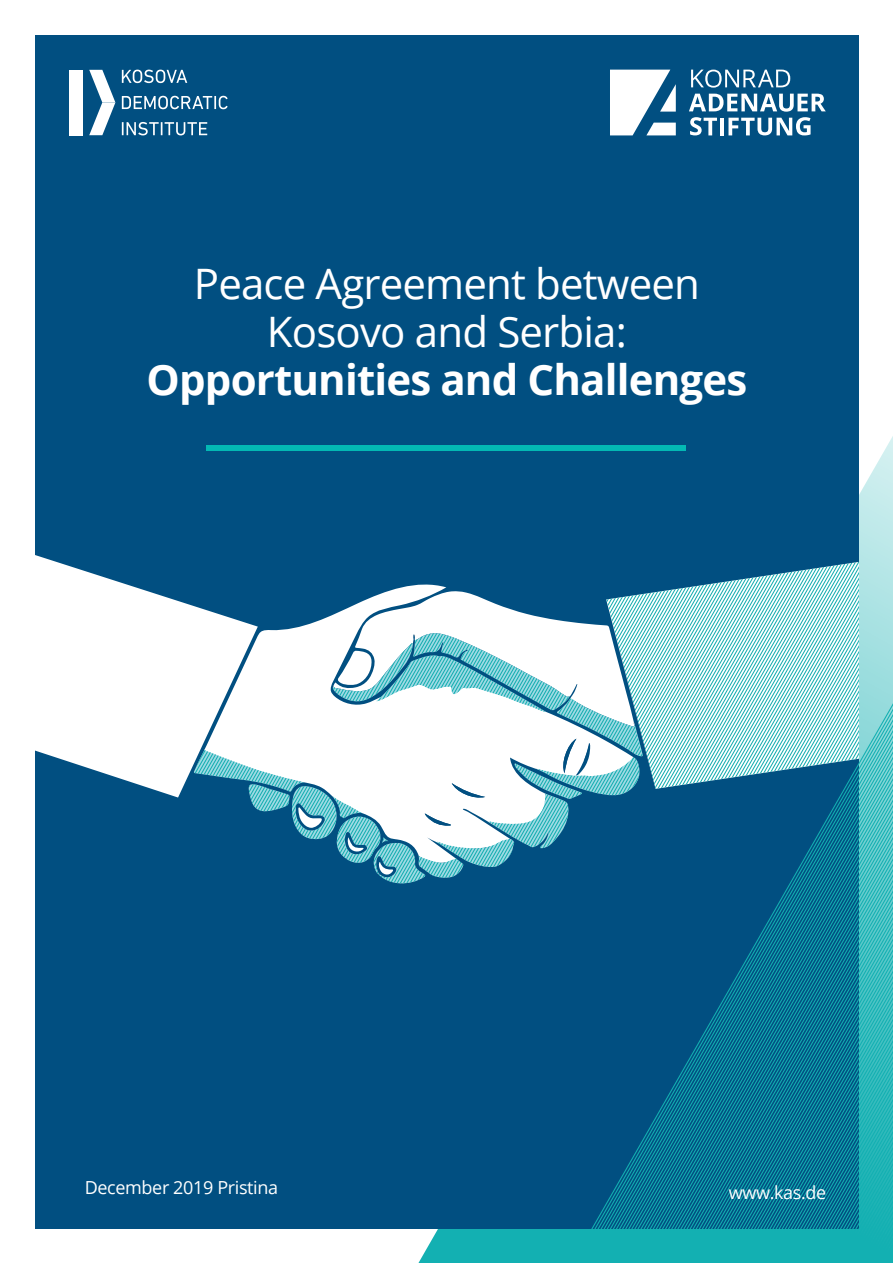
<style>
.page{position:relative;width:893px;height:1263px;background:#fff}
.page>*{position:absolute;margin:0;border:0;box-sizing:border-box;transform-origin:0 0}
.t1{font:42px/48px "Open Sans";letter-spacing:-.02em;color:#fff;text-align:center}
.t2{font:700 42px "Open Sans";letter-spacing:-.02em;color:#fff}
.t3{font:18px "Open Sans";letter-spacing:-.02em;color:#fff}
</style>
<div class="page">
<svg style="left:409px;top:436px;width:484px;height:827px"></svg>
<div style="left:35px;top:35px;width:824px;height:1193px;background:#014f81"></div>
<div style="left:207px;top:445px;width:479px;height:6px;background:#03b9b4"></div>
<svg style="left:259px;top:584px;width:187px;height:49px"></svg>
<svg style="left:333px;top:591px;width:273px;height:42px"></svg>
<svg style="left:250px;top:792px;width:311px;height:92px"></svg>
<svg style="left:258px;top:633px;width:348px;height:159px"></svg>
<svg style="left:606px;top:562px;width:253px;height:112px"></svg>
<svg style="left:35px;top:555px;width:223px;height:242px;fill:#fff"></svg>
<svg style="left:561px;top:674px;width:332px;height:589px"></svg>
<svg style="left:691px;top:70px;width:99px;height:18px"></svg>
<svg style="left:689px;top:94px;width:137px;height:41px"></svg>
<svg style="left:610px;top:70px;width:66px;height:65px"></svg>
<div style="left:70px;top:70px;width:13px;height:65px;background:#fff"></div>
<svg style="left:89px;top:70px;width:26px;height:65px"></svg>
<svg style="left:122px;top:70px;width:65px;height:13px"></svg>
<svg style="left:122px;top:96px;width:106px;height:13px"></svg>
<svg style="left:122px;top:122px;width:85px;height:13px"></svg>
<p class="t1" style="left:194px;top:259px;width:507px">Peace Agreement between<br>Kosovo and Serbia:</p>
<p class="t2" style="left:147px;top:350px;width:602px">Opportunities and Challenges</p>
<p class="t3" style="left:85px;top:1175px;width:195px">December 2019 Pristina</p>
<p class="t3" style="left:729px;top:1180px;width:99px">www.kas.de</p>
</div>
